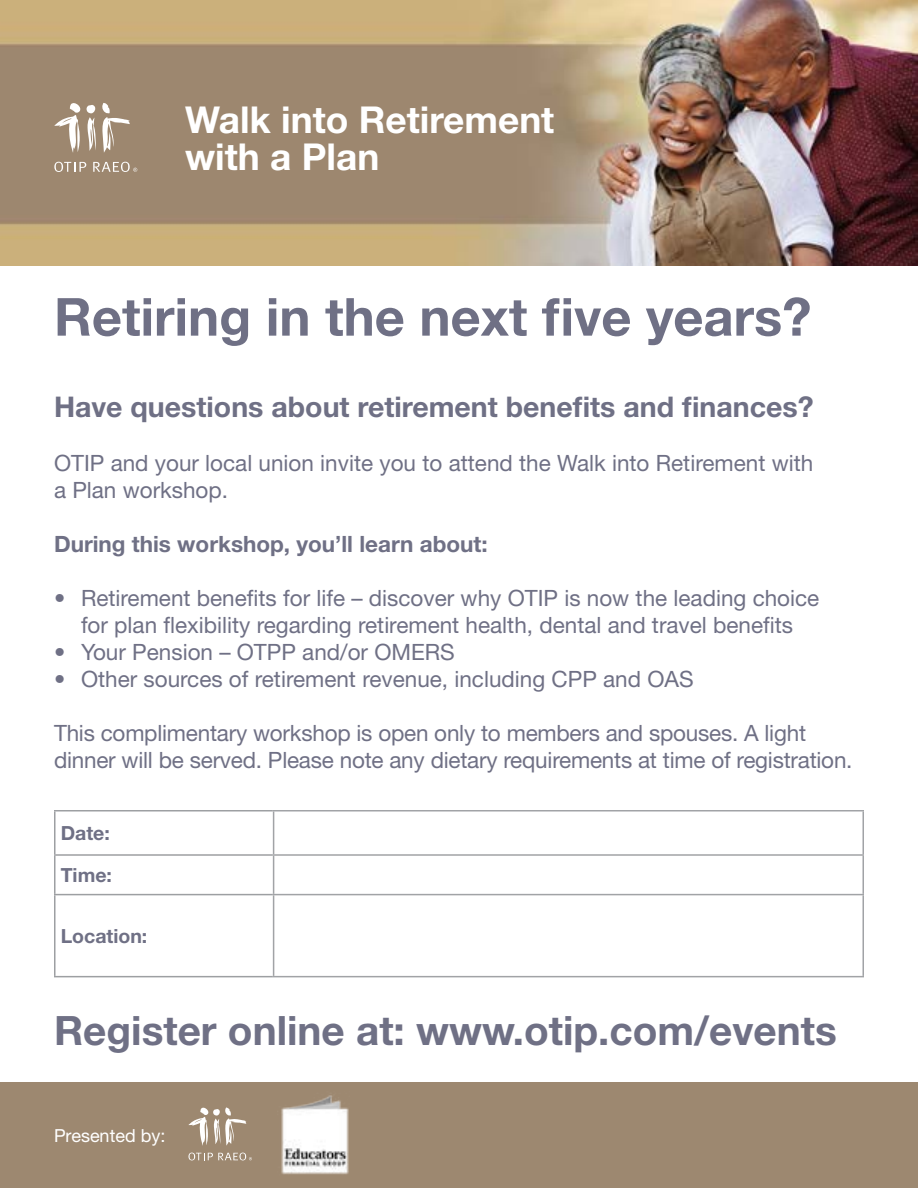
<style>
.page{position:relative;width:918px;height:1188px;background:#fff}
.page>*{position:absolute;margin:0;border:0;box-sizing:border-box;transform-origin:0 0}
.t1{font:700 52.5px "Helvetica Neue";color:#6f7085}
.t2{font:700 40.5px "Helvetica Neue";color:#6f7085}
.t3{font:700 37.05px/37.5px "Helvetica Neue";color:#fff}
.t4{font:700 28.5px "Helvetica Neue";color:#6f7085}
.t5{font:22.5px/27px "Helvetica Neue";color:#6f7085}
.t6{font:700 22.5px "Helvetica Neue";color:#6f7085}
.t7{font:700 19.5px/41.8px "Helvetica Neue";color:#6f7085}
.t8{font:18px "Helvetica Neue";color:#fff}
</style>
<div class="page">
<img style="left:0;top:0;width:918px;height:266px">
<svg style="left:54px;top:162px;width:32px;height:10px"></svg>
<svg style="left:54px;top:103px;width:76px;height:50px"></svg>
<svg style="left:93px;top:162px;width:44px;height:10px"></svg>
<div style="left:0;top:1083px;width:918px;height:105px;background:#9d8870"></div>
<svg style="left:188px;top:1108px;width:58px;height:38px"></svg>
<svg style="left:188px;top:1153px;width:64px;height:7px"></svg>
<img style="left:281px;top:1095px;width:68px;height:80px">
<hr style="left:54px;top:810px;width:219px;height:2px;background:#9d9fa2">
<hr style="left:54px;top:812px;width:2px;height:42px;background:#9d9fa2">
<hr style="left:54px;top:854px;width:219px;height:2px;background:#9d9fa2">
<hr style="left:54px;top:856px;width:2px;height:38px;background:#9d9fa2">
<hr style="left:54px;top:894px;width:219px;height:1px;background:#9d9fa2">
<hr style="left:54px;top:895px;width:2px;height:81px;background:#9d9fa2">
<hr style="left:54px;top:976px;width:219px;height:1px;background:#9d9fa2">
<hr style="left:273px;top:810px;width:591px;height:2px;background:#a1a3a6">
<hr style="left:273px;top:812px;width:1px;height:42px;background:#a1a3a6">
<hr style="left:862px;top:812px;width:2px;height:42px;background:#a1a3a6">
<hr style="left:273px;top:854px;width:591px;height:2px;background:#a1a3a6">
<hr style="left:273px;top:856px;width:1px;height:38px;background:#a1a3a6">
<hr style="left:862px;top:856px;width:2px;height:38px;background:#a1a3a6">
<hr style="left:273px;top:894px;width:591px;height:1px;background:#a1a3a6">
<hr style="left:273px;top:895px;width:1px;height:81px;background:#a1a3a6">
<hr style="left:862px;top:895px;width:2px;height:81px;background:#a1a3a6">
<hr style="left:273px;top:976px;width:591px;height:1px;background:#a1a3a6">
<h3 class="t3" style="left:185px;top:100px;width:371px">Walk into Retirement with a Plan</h3>
<h1 class="t1" style="left:54px;top:284px;width:759px">Retiring in the next five years?</h1>
<p class="t4" style="left:54px;top:389px;width:761px">Have questions about retirement benefits and finances?</p>
<p class="t5" style="left:54px;top:449px;width:761px">OTIP and your local union invite you to attend the Walk into Retirement with a Plan workshop.</p>
<p class="t6" style="left:54px;top:530px;width:435px">During this workshop, you’ll learn about:</p>
<p class="t5" style="left:54px;top:584px;width:767px;text-align:center">• Retirement benefits for life – discover why OTIP is now the leading choice for plan flexibility regarding retirement health, dental and travel benefits</p>
<p class="t5" style="left:54px;top:638px;width:402px">• Your Pension – OTPP and/or OMERS</p>
<p class="t5" style="left:54px;top:665px;width:641px">• Other sources of retirement revenue, including CPP and OAS</p>
<p class="t5" style="left:54px;top:719px;width:800px">This complimentary workshop is open only to members and spouses. A light dinner will be served. Please note any dietary requirements at time of registration.</p>
<p class="t7" style="left:61px;top:812px;width:53px">Date:<br>Time:</p>
<p class="t7" style="left:61px;top:915px;width:88px">Location:</p>
<h2 class="t2" style="left:54px;top:1005px;width:784px">Register online at: www.otip.com/events</h2>
<p class="t8" style="left:54px;top:1125px;width:113px">Presented by:</p>
</div>
